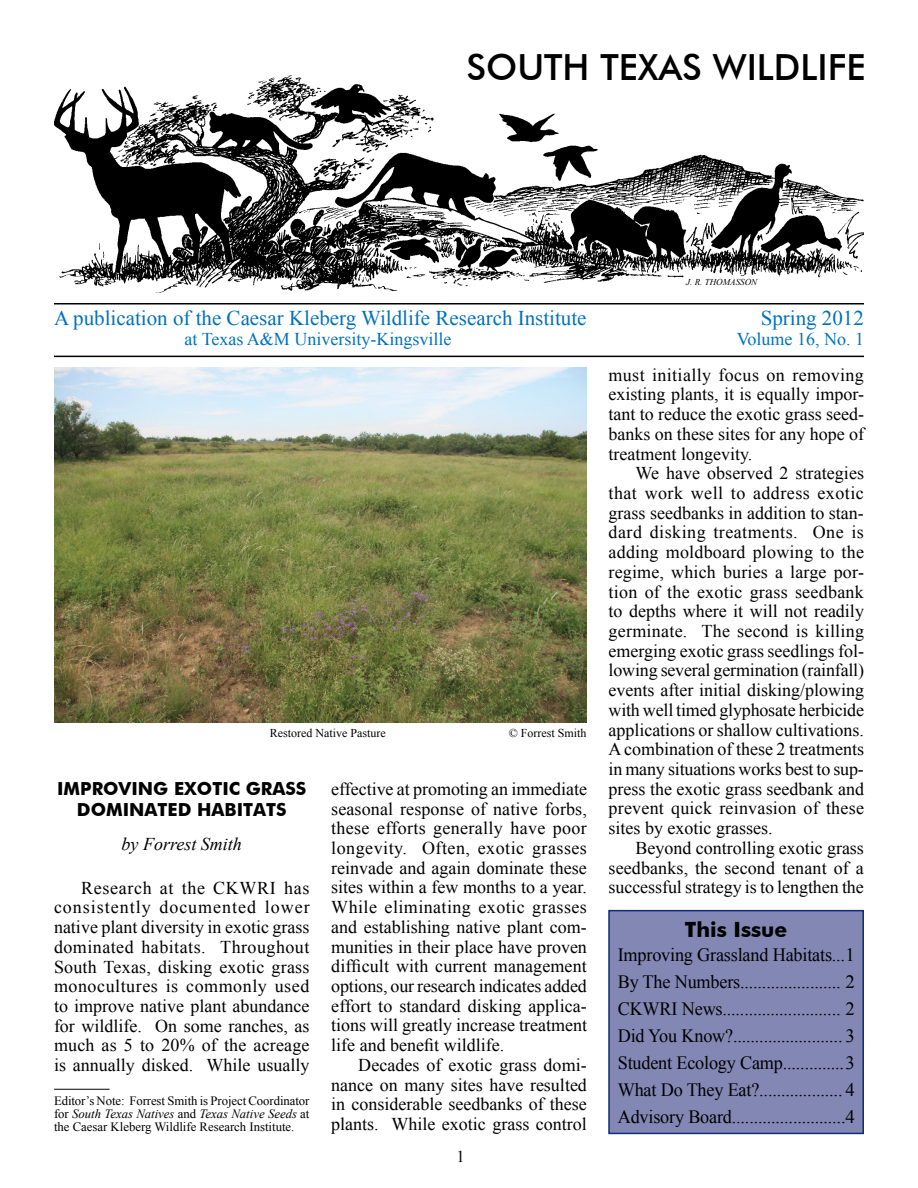
<style>
.page{position:relative;width:918px;height:1188px;background:#fff}
.page>*{position:absolute;margin:0;border:0;box-sizing:border-box;transform-origin:0 0}
.t1{font:500 36px "Futura BT";color:#000}
.t2{font:21px "Times New Roman";color:#0072bc}
.t3{font:700 21px "Futura BT";color:#000}
.t4{font:18.75px/27px "Times New Roman";letter-spacing:-.01em;color:#000;text-align:justify}
.t5{font:18px/19.6px "Times New Roman";color:#000;text-align:justify}
.t6{font:18px "Times New Roman";color:#0072bc}
.t7{font:700 18px/21px "Futura BT";color:#000;text-align:center}
.t8{font:italic 18px "Times New Roman";color:#000}
.t9{font:16.5px "Times New Roman";color:#000}
.t10{font:12.75px/12.8px "Times New Roman";color:#000;text-align:justify}
.t11{font:12px "Times New Roman";color:#000}
.t12{font:italic 9px "Times New Roman";color:#000}
.s1{font-style:italic}
</style>
<div class="page">
<hr style="left:54px;top:356px;width:810px;height:1px;background:#000">
<div style="left:608px;top:910px;width:256px;height:224px;background:#8287b4;border:2px solid #0e2d74"></div>
<hr style="left:54px;top:303px;width:810px;height:1px;background:#000">
<img style="left:54px;top:75px;width:810px;height:218px">
<hr style="left:54px;top:1089px;width:56px;height:1px;background:#000">
<img style="left:54px;top:368px;width:533px;height:355px">
<h1 class="t1" style="left:466px;top:46px;width:401px">SOUTH TEXAS WILDLIFE</h1>
<p class="t12" style="left:686px;top:276px;width:72px">J. R. THOMASSON</p>
<p class="t2" style="left:54px;top:304px;width:534px">A publication of the Caesar Kleberg Wildlife Research Institute</p>
<p class="t2" style="left:761px;top:304px;width:105px">Spring 2012</p>
<p class="t6" style="left:184px;top:327px;width:268px">at Texas A&amp;M University-Kingsville</p>
<p class="t6" style="left:737px;top:327px;width:129px">Volume 16, No. 1</p>
<p class="t11" style="left:270px;top:725px;width:117px">Restored Native Pasture</p>
<p class="t11" style="left:509px;top:725px;width:79px">© Forrest Smith</p>
<p class="t7" style="left:57px;top:778px;width:251px">IMPROVING EXOTIC GRASS<br>DOMINATED HABITATS</p>
<p class="t8" style="left:122px;top:832px;width:122px">by Forrest Smith</p>
<p class="t5" style="left:54px;top:878px;width:257px;text-indent:27px">Research at the CKWRI has consistently documented lower native plant diversity in exotic grass dominated habitats. Throughout South Texas, disking exotic grass monocultures is commonly used to improve native plant abundance for wildlife. On some ranches, as much as 5 to 20% of the acreage is annually disked. While usually</p>
<p class="t10" style="left:54px;top:1095px;width:257px">Editor’s Note: Forrest Smith is Project Coordinator for <span class="s1">South Texas Natives</span> and <span class="s1">Texas Native Seeds</span> at the Caesar Kleberg Wildlife Research Institute.</p>
<p class="t5" style="left:331px;top:779px;width:257px">effective at promoting an immediate seasonal response of native forbs, these efforts generally have poor longevity. Often, exotic grasses reinvade and again dominate these sites within a few months to a year.<br>While eliminating exotic grasses and establishing native plant com&shy;munities in their place have proven difficult with current management options, our research indicates added effort to standard disking applica&shy;tions will greatly increase treatment life and benefit wildlife.</p>
<p class="t5" style="left:331px;top:1055px;width:257px;text-indent:27px">Decades of exotic grass domi&shy;nance on many sites have resulted in considerable seedbanks of these plants. While exotic grass control</p>
<p class="t9" style="left:457px;top:1145px;width:10px">1</p>
<p class="t5" style="left:609px;top:365px;width:257px">must initially focus on removing existing plants, it is equally impor&shy;tant to reduce the exotic grass seed&shy;banks on these sites for any hope of treatment longevity.</p>
<p class="t5" style="left:609px;top:463px;width:257px;text-indent:27px">We have observed 2 strategies that work well to address exotic grass seedbanks in addition to stan&shy;dard disking treatments. One is adding moldboard plowing to the regime, which buries a large por&shy;tion of the exotic grass seedbank to depths where it will not readily germinate. The second is killing emerging exotic grass seedlings fol&shy;lowing several germination (rainfall) events after initial disking/plowing with well timed glyphosate herbicide applications or shallow cultivations.<br>A combination of these 2 treatments in many situations works best to sup&shy;press the exotic grass seedbank and prevent quick reinvasion of these sites by exotic grasses.</p>
<p class="t5" style="left:609px;top:838px;width:257px;text-indent:27px">Beyond controlling exotic grass seedbanks, the second tenant of a successful strategy is to lengthen the</p>
<p class="t3" style="left:685px;top:916px;width:104px">This Issue</p>
<p class="t4" style="left:618px;top:941px;width:239px">Improving Grassland Habitats...1<br>By The Numbers....................... 2<br>CKWRI News........................... 2<br>Did You Know?......................... 3<br>Student Ecology Camp..............3<br>What Do They Eat?................... 4<br>Advisory Board..........................4</p>
</div>
